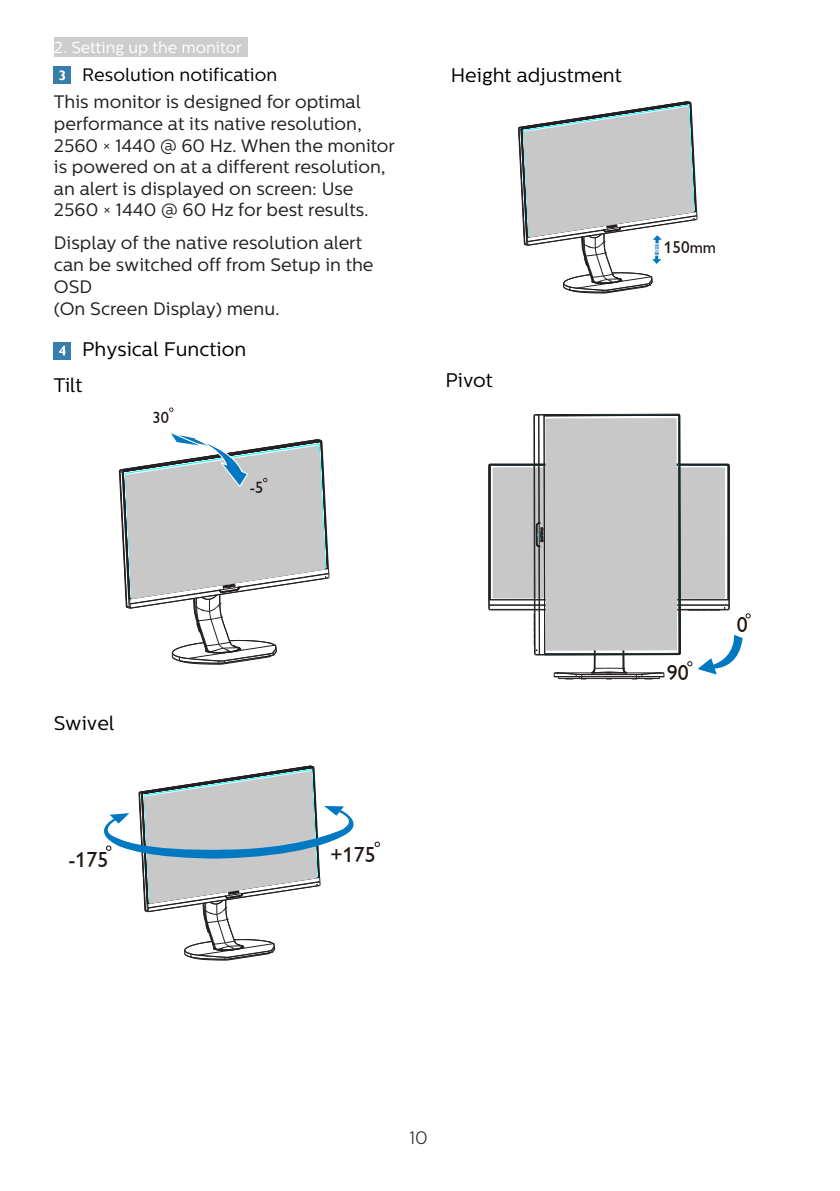
<style>
.page{position:relative;width:840px;height:1191px;background:#fff}
.page>*{position:absolute;margin:0;border:0;box-sizing:border-box;transform-origin:0 0}
.t1{font:22px "Gill Alt One";color:#221815}
.t2{font:21.8px "Gill Alt One";color:#221815}
.Heading_4{font:19.6px "Centrale Sans";color:#000}
.chapter-paragraph{font:18px/21.6px "Centrale Sans";color:#231f20}
.Heading_4-2{font:18px "Centrale Sans";color:#000}
.t3{font:300 18px "Centrale Sans";color:#231f20}
.t4{font:17.2px "Gill Alt One";color:#221815}
.t5{font:16.4px "Gill Alt One";color:#221815}
.t6{font:16px "Centrale Sans";color:#fff}
</style>
<div class="page">
<div style="left:54px;top:37px;width:193px;height:20px;background:#cdcdcd"></div>
<div style="left:54px;top:67px;width:17px;height:17px;background:#377eac"></div>
<svg style="left:59px;top:70px;width:6px;height:10px"></svg>
<div style="left:54px;top:342px;width:17px;height:17px;background:#377eac"></div>
<svg style="left:59px;top:346px;width:7px;height:9px"></svg>
<svg style="left:169px;top:407px;width:4px;height:5px"></svg>
<svg style="left:118px;top:433px;width:212px;height:232px"></svg>
<svg style="left:374px;top:841px;width:6px;height:6px"></svg>
<svg style="left:104px;top:765px;width:250px;height:196px"></svg>
<svg style="left:518px;top:101px;width:179px;height:193px"></svg>
<svg style="left:488px;top:413px;width:262px;height:266px"></svg>
<p class="t6" style="left:54px;top:38px;width:189px">2. Setting up the monitor</p>
<p class="Heading_4-2" style="left:82px;top:64px;width:196px">Resolution notification</p>
<p class="chapter-paragraph" style="left:54px;top:91px;width:342px">This monitor is designed for optimal performance at its native resolution, 2560 × 1440 @ 60 Hz. When the monitor is powered on at a different resolution, an alert is displayed on screen: Use 2560 × 1440 @ 60 Hz for best results.</p>
<p class="chapter-paragraph" style="left:54px;top:232px;width:321px">Display of the native resolution alert can be switched off from Setup in the<br>OSD<br>(On Screen Display) menu.</p>
<p class="Heading_4" style="left:82px;top:338px;width:165px">Physical Function</p>
<p class="Heading_4" style="left:54px;top:374px;width:30px">Tilt</p>
<p class="t5" style="left:152px;top:408px;width:18px">30</p>
<p class="Heading_4" style="left:54px;top:711px;width:62px">Swivel</p>
<p class="t5" style="left:250px;top:478px;width:15px">-5</p>
<p class="t2" style="left:69px;top:847px;width:41px">-175</p>
<p class="t2" style="left:330px;top:842px;width:47px">+175</p>
<p class="Heading_4" style="left:450px;top:64px;width:172px">Height adjustment</p>
<p class="Heading_4" style="left:445px;top:369px;width:49px">Pivot</p>
<p class="t4" style="left:663px;top:237px;width:54px">150mm</p>
<p class="t1" style="left:666px;top:660px;width:23px">90</p>
<p class="t1" style="left:736px;top:611px;width:12px">0</p>
<p class="t3" style="left:409px;top:1127px;width:20px">10</p>
</div>
